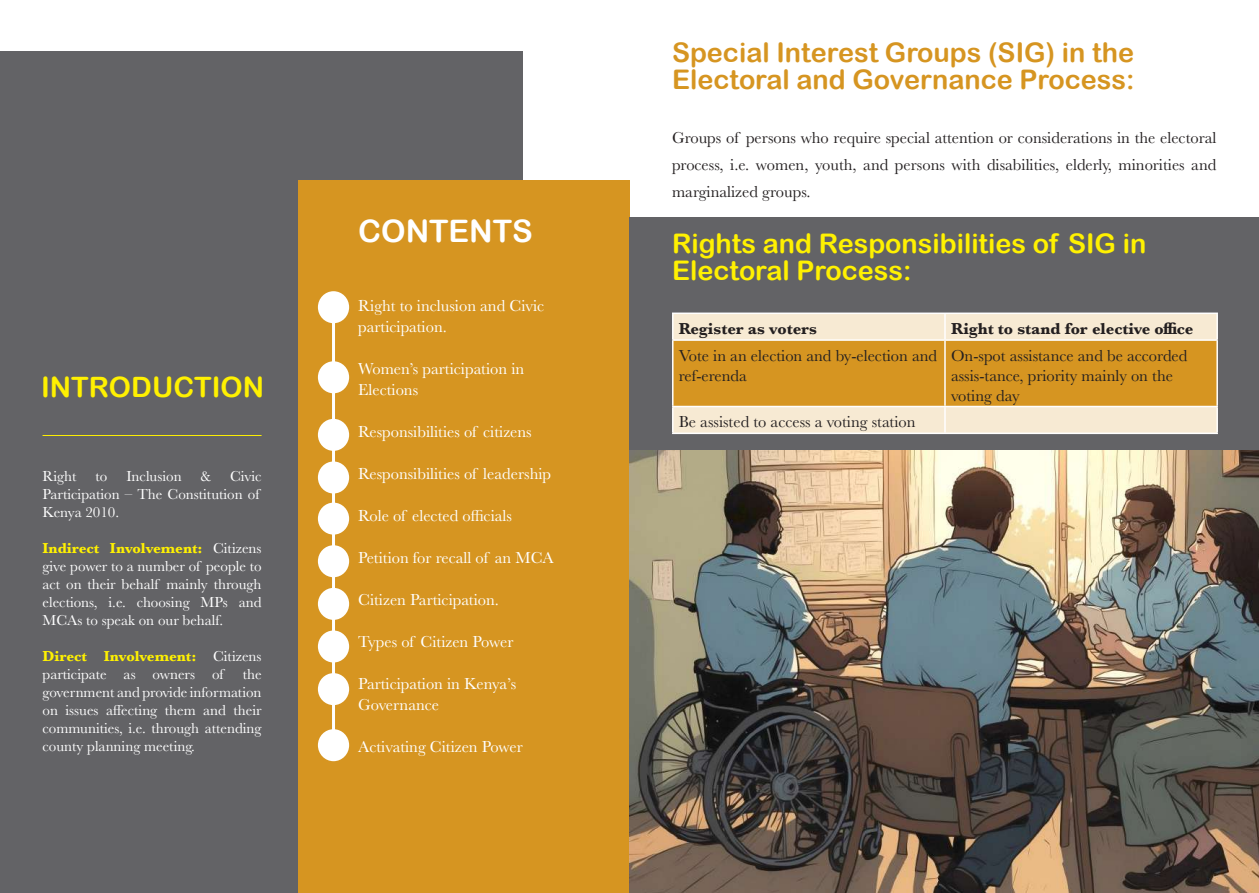
<style>
.page{position:relative;width:1259px;height:893px;background:#fff}
.page>*{position:absolute;margin:0;border:0;box-sizing:border-box;transform-origin:0 0}
.t1{font:31.05px "Arial Rounded MT Bold";color:#fff}
.t2{font:28.05px "Arial Rounded MT Bold";color:#fff101}
.t3{font:27px/27px "Arial Rounded MT Bold";color:#d69521}
.t4{font:27px/27px "Arial Rounded MT Bold";color:#fff101}
.t5{font:16.5px/19.8px "Baskerville";color:#231f20}
.t6{font:16.5px/21px "Baskerville";color:#fff}
.t7{font:700 16.5px "Baskerville";color:#231f20}
.t8{font:15px/18px "Baskerville";color:#fff}
.s1{font-weight:700;color:#fff101}
</style>
<div class="page">
<div style="left:0;top:51px;width:522px;height:842px;background:#636366"></div>
<div style="left:298px;top:181px;width:331px;height:712px;background:#d69521"></div>
<div style="left:318px;top:588px;width:31px;height:32px;background:#fff;border-radius:50%"></div>
<div style="left:318px;top:630px;width:31px;height:32px;background:#fff;border-radius:50%"></div>
<div style="left:318px;top:673px;width:31px;height:32px;background:#fff;border-radius:50%"></div>
<div style="left:318px;top:729px;width:31px;height:32px;background:#fff;border-radius:50%"></div>
<div style="left:318px;top:503px;width:31px;height:32px;background:#fff;border-radius:50%"></div>
<div style="left:318px;top:419px;width:31px;height:32px;background:#fff;border-radius:50%"></div>
<div style="left:318px;top:545px;width:31px;height:32px;background:#fff;border-radius:50%"></div>
<div style="left:318px;top:461px;width:31px;height:32px;background:#fff;border-radius:50%"></div>
<div style="left:318px;top:361px;width:31px;height:32px;background:#fff;border-radius:50%"></div>
<div style="left:318px;top:291px;width:31px;height:32px;background:#fff;border-radius:50%"></div>
<hr style="left:332px;top:296px;width:3px;height:449px;background:#fff">
<hr style="left:43px;top:435px;width:218px;height:1px;background:#fdef01">
<div style="left:629px;top:218px;width:630px;height:237px;background:#636366"></div>
<hr style="left:672px;top:313px;width:273px;height:1px;background:#fff">
<hr style="left:945px;top:313px;width:273px;height:1px;background:#fff">
<hr style="left:1216px;top:314px;width:2px;height:25px;background:#fff">
<hr style="left:945px;top:339px;width:273px;height:2px;background:#fff">
<hr style="left:1216px;top:341px;width:2px;height:65px;background:#fff">
<hr style="left:945px;top:406px;width:273px;height:1px;background:#fff">
<svg style="left:672px;top:314px;width:545px;height:119px;background:#e5bc73"></svg>
<hr style="left:1216px;top:407px;width:2px;height:26px;background:#fff">
<hr style="left:672px;top:433px;width:273px;height:1px;background:#fff">
<hr style="left:945px;top:433px;width:273px;height:1px;background:#fff">
<img style="left:629px;top:451px;width:630px;height:442px">
<h2 class="t2" style="left:41px;top:370px;width:224px">INTRODUCTION</h2>
<p class="t8" style="left:43px;top:468px;width:220px;text-indent:187px">Civic<br>Participation – The Constitution of<br>Kenya 2010.</p>
<p class="t8" style="left:43px;top:540px;width:220px;text-align:justify"><span class="s1">Indirect Involvement:</span> Citizens give power to a number of people to act on their behalf mainly through elections, i.e. choosing MPs and MCAs to speak on our behalf.</p>
<p class="t8" style="left:43px;top:648px;width:220px"><span class="s1">Direct Involvement:</span> Citizens participate as owners of</p>
<p class="t8" style="left:43px;top:468px;width:36px">Right</p>
<p class="t8" style="left:96px;top:468px;width:13px">to</p>
<p class="t8" style="left:126px;top:468px;width:57px">Inclusion</p>
<p class="t8" style="left:201px;top:468px;width:12px">&amp;</p>
<p class="t8" style="left:43px;top:666px;width:220px;text-align:justify;text-indent:200px">the government and provide information on issues affecting them and their communities, i.e. through attending county planning meeting.</p>
<h1 class="t1" style="left:358px;top:213px;width:176px">CONTENTS</h1>
<p class="t6" style="left:358px;top:296px;width:187px">Right to inclusion and Civic participation.</p>
<p class="t6" style="left:358px;top:359px;width:168px">Women’s participation in<br>Elections</p>
<p class="t6" style="left:358px;top:422px;width:175px">Responsibilities of citizens</p>
<p class="t6" style="left:358px;top:464px;width:194px">Responsibilities of leadership</p>
<p class="t6" style="left:358px;top:506px;width:155px">Role of elected officials</p>
<p class="t6" style="left:358px;top:548px;width:197px">Petition for recall of an MCA</p>
<p class="t6" style="left:358px;top:590px;width:142px">Citizen Participation.</p>
<p class="t6" style="left:358px;top:632px;width:157px">Types of Citizen Power</p>
<p class="t6" style="left:358px;top:674px;width:160px">Participation in Kenya’s<br>Governance</p>
<p class="t6" style="left:358px;top:737px;width:166px">Activating Citizen Power</p>
<h3 class="t3" style="left:672px;top:39px;width:464px">Special Interest Groups (SIG) in the<br>Electoral and Governance Process:</h3>
<p class="t5" style="left:672px;top:125px;width:546px;line-height:27px;text-align:justify">Groups of persons who require special attention or considerations in the electoral process, i.e. women, youth, and persons with disabilities, elderly, minorities and marginalized groups.</p>
<h3 class="t4" style="left:672px;top:229px;width:476px">Rights and Responsibilities of SIG in<br>Electoral Process:</h3>
<p class="t7" style="left:679px;top:317px;width:140px">Register as voters</p>
<p class="t7" style="left:951px;top:317px;width:244px">Right to stand for elective office</p>
<p class="t5" style="left:679px;top:346px;width:260px">Vote in an election and by-election and ref-erenda</p>
<p class="t5" style="left:951px;top:346px;width:238px">On-spot assistance and be accorded assis-tance, priority mainly on the voting day</p>
<p class="t5" style="left:679px;top:412px;width:238px">Be assisted to access a voting station</p>
</div>
